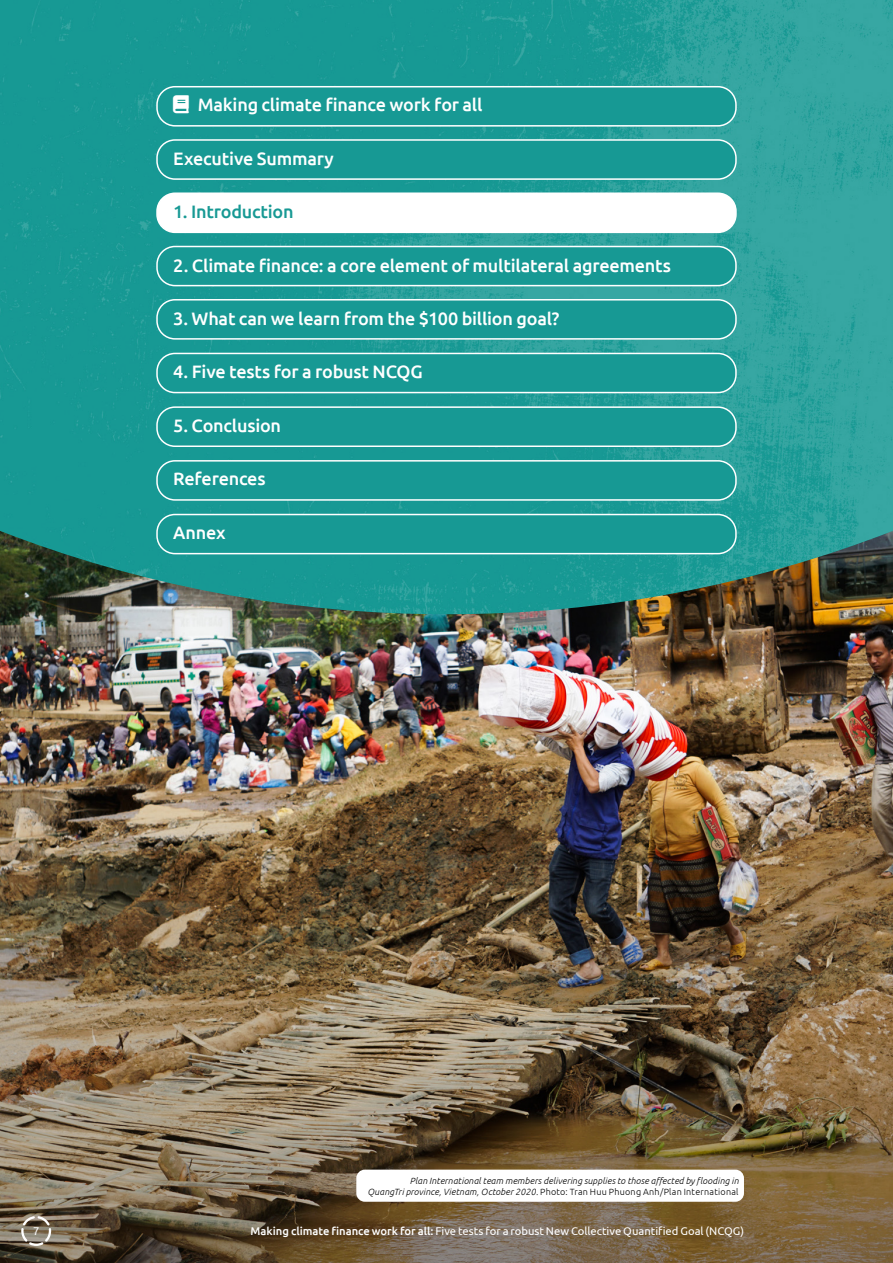
<style>
.page{position:relative;width:893px;height:1263px;background:#fff}
.page>*{position:absolute;margin:0;border:0;box-sizing:border-box;transform-origin:0 0}
.ZCRA-DividerNav{font:500 18px "Ubuntu";letter-spacing:-.01em;color:#fff}
.ZCRA-DividerNav-2{font:500 18px "Ubuntu";letter-spacing:-.01em;color:#179994}
.t1{font:11.25px "Ubuntu";color:#fff}
.ZCRA-PictureCaption{font:italic 300 9px/11.2px "Ubuntu";letter-spacing:.02em;color:#000;text-align:right}
.s1{font-style:normal}
.s2{font-weight:500}
</style>
<div class="page">
<img style="left:0;top:0;width:893px;height:526px">
<div style="left:157px;top:87px;width:579px;height:39px;background:#179994;border-radius:18px"></div>
<div style="left:156px;top:86px;width:581px;height:41px;border:2px solid #fff;border-radius:18px"></div>
<div style="left:157px;top:140px;width:579px;height:39px;background:#179994;border-radius:18px"></div>
<div style="left:156px;top:139px;width:581px;height:41px;border:2px solid #fff;border-radius:18px"></div>
<div style="left:157px;top:193px;width:579px;height:39px;background:#fff;border-radius:18px"></div>
<div style="left:156px;top:192px;width:581px;height:41px;border:2px solid #fff;border-radius:18px"></div>
<div style="left:157px;top:246px;width:579px;height:40px;background:#179994;border-radius:18px"></div>
<div style="left:156px;top:246px;width:581px;height:40px;border:2px solid #fff;border-radius:18px"></div>
<div style="left:157px;top:300px;width:579px;height:39px;background:#179994;border-radius:18px"></div>
<div style="left:156px;top:299px;width:581px;height:41px;border:2px solid #fff;border-radius:18px"></div>
<div style="left:157px;top:353px;width:579px;height:40px;background:#179994;border-radius:18px"></div>
<div style="left:156px;top:353px;width:581px;height:40px;border:2px solid #fff;border-radius:18px"></div>
<div style="left:157px;top:407px;width:579px;height:39px;background:#179994;border-radius:18px"></div>
<div style="left:156px;top:406px;width:581px;height:41px;border:2px solid #fff;border-radius:18px"></div>
<div style="left:157px;top:461px;width:579px;height:39px;background:#179994;border-radius:18px"></div>
<div style="left:156px;top:460px;width:581px;height:41px;border:2px solid #fff;border-radius:18px"></div>
<div style="left:157px;top:514px;width:579px;height:40px;background:#179994;border-radius:18px"></div>
<div style="left:156px;top:514px;width:581px;height:40px;border:2px solid #fff;border-radius:18px"></div>
<img style="left:0;top:531px;width:893px;height:208px">
<img style="left:0;top:739px;width:893px;height:524px">
<div style="left:356px;top:1169px;width:388px;height:33px;background:#fff;border-radius:9px"></div>
<svg style="left:21px;top:1216px;width:30px;height:30px"></svg>
<p class="ZCRA-DividerNav" style="left:198px;top:94px;width:286px">Making climate finance work for all</p>
<p class="ZCRA-DividerNav" style="left:173px;top:147px;width:162px">Executive Summary</p>
<p class="ZCRA-DividerNav-2" style="left:173px;top:200px;width:122px">1. Introduction</p>
<p class="ZCRA-DividerNav" style="left:173px;top:254px;width:499px">2. Climate finance: a core element of multilateral agreements</p>
<p class="ZCRA-DividerNav" style="left:173px;top:307px;width:388px">3. What can we learn from the $100 billion goal?</p>
<p class="ZCRA-DividerNav" style="left:173px;top:361px;width:251px">4. Five tests for a robust NCQG</p>
<p class="ZCRA-DividerNav" style="left:173px;top:414px;width:109px">5. Conclusion</p>
<p class="ZCRA-DividerNav" style="left:173px;top:467px;width:94px">References</p>
<p class="ZCRA-DividerNav" style="left:173px;top:521px;width:54px">Annex</p>
<p class="ZCRA-PictureCaption" style="left:368px;top:1174px;width:373px">Plan International team members delivering supplies to those affected by flooding in<br>QuangTri province, Vietnam, October 2020. <span class="s1">Photo: Tran Huu Phuong Anh/Plan International</span></p>
<p class="t1" style="left:33px;top:1224px;width:8px">7</p>
<p class="t1" style="left:251px;top:1224px;width:495px"><span class="s2">Making climate finance work for all:</span> Five tests for a robust New Collective Quantified Goal (NCQG)</p>
</div>
